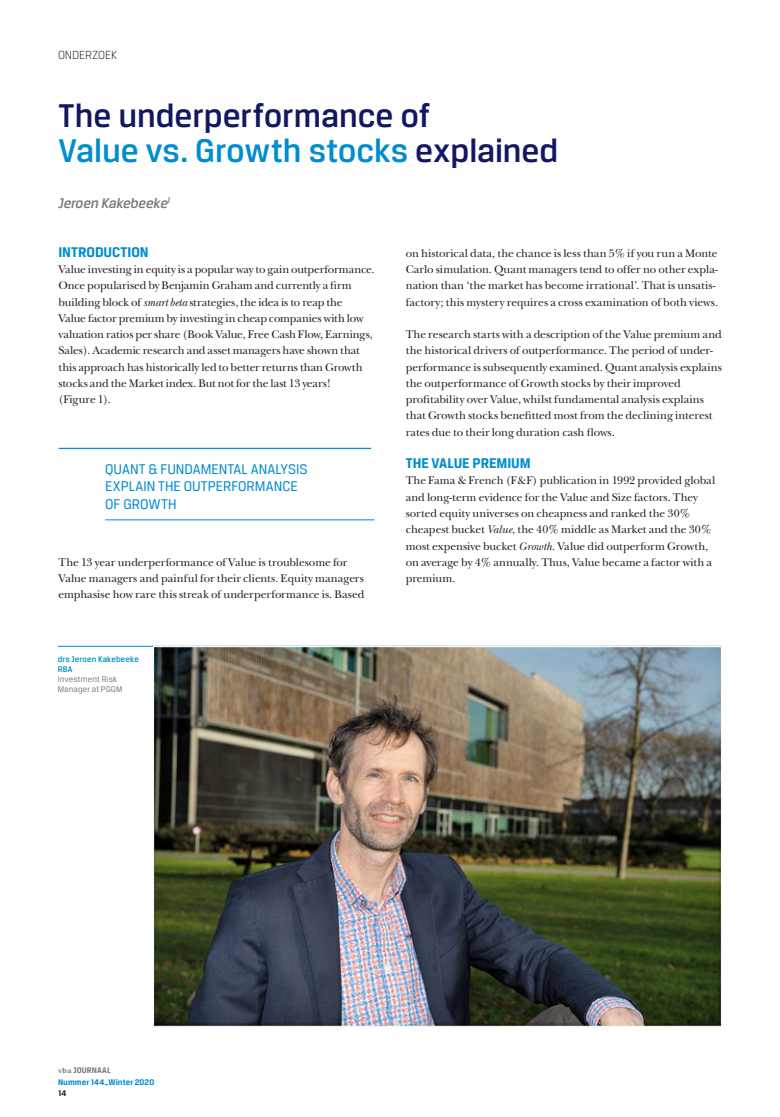
<style>
.page{position:relative;width:780px;height:1117px;background:#fff}
.page>*{position:absolute;margin:0;border:0;box-sizing:border-box;transform-origin:0 0}
.t1{font:500 35px/35px "CFA Breuer Text";color:#121761}
.t2{font:15px/17.5px "CFA Breuer Text";color:#008cd0}
.t3{font:700 15px "CFA Breuer Text";letter-spacing:-.005em;color:#008cd0}
.t4{font:italic 500 15px "CFA Breuer Text";letter-spacing:-.01em;color:#7b7a81}
.t5{font:300 12.5px "CFA Breuer Text";letter-spacing:-.015em;color:#231f20}
.t6{font:11.5px/16.2px "New Baskerville";letter-spacing:-.005em;color:#231f20}
.t7{font:700 8.75px/11.2px "CFA Breuer Text";letter-spacing:.01em;color:#008cd0}
.t8{font:8.75px/10px "CFA Breuer Text";letter-spacing:.015em;color:#7b7a81}
.t9{font:500 8.75px/10px "CFA Breuer Text";letter-spacing:.015em;color:#008cd0}
.t10{font:700 8.75px "CFA Breuer Text";color:#231f20}
.s1{color:#008cd0}
.s2{font-style:italic}
.s3{font-family:"Plantin";font-size:7.5px;color:#7b7a81}
.s4{color:#7b7a81}
</style>
<div class="page">
<hr style="left:58px;top:447px;width:313px;height:2px;background:#008cd0">
<hr style="left:105px;top:519px;width:269px;height:1px;background:#008cd0">
<hr style="left:58px;top:646px;width:96px;height:1px;background:#008cd0">
<img style="left:154px;top:646px;width:567px;height:380px">
<p class="t5" style="left:58px;top:48px;width:61px">ONDERZOEK</p>
<h1 class="t1" style="left:58px;top:97px;width:501px">The underperformance of<br><span class="s1">Value vs. Growth stocks</span> explained</h1>
<h2 class="t4" style="left:58px;top:195px;width:113px">Jeroen Kakebeeke<sup>1</sup></h2>
<h2 class="t3" style="left:58px;top:243px;width:92px">INTRODUCTION</h2>
<p class="t6" style="left:58px;top:261px;width:317px">Value investing in equity is a popular way to gain outperformance.<br>Once popularised by Benjamin Graham and currently a firm building block of <span class="s2">smart beta</span> strategies, the idea is to reap the<br>Value factor premium by investing in cheap companies with low valuation ratios per share (Book Value, Free Cash Flow, Earnings, Sales). Academic research and asset managers have shown that this approach has historically led to better returns than Growth stocks and the Market index. But not for the last 13 years!<br>(Figure 1).</p>
<p class="t6" style="left:406px;top:245px;width:314px">on historical data, the chance is less than 5% if you run a Monte Carlo simulation. Quant managers tend to offer no other expla&shy;nation than ‘the market has become irrational’. That is unsatis&shy;factory; this mystery requires a cross examination of both views.</p>
<p class="t6" style="left:406px;top:326px;width:317px">The research starts with a description of the Value premium and the historical drivers of outperformance. The period of under&shy;performance is subsequently examined. Quant analysis explains the outperformance of Growth stocks by their improved profitability over Value, whilst fundamental analysis explains that Growth stocks benefitted most from the declining interest rates due to their long duration cash flows.</p>
<h2 class="t3" style="left:406px;top:454px;width:126px">THE VALUE PREMIUM</h2>
<p class="t6" style="left:406px;top:472px;width:311px">The Fama &amp; French (F&amp;F) publication in 1992 provided global and long-term evidence for the Value and Size factors. They sorted equity universes on cheapness and ranked the 30% cheapest bucket <span class="s2">Value</span>, the 40% middle as Market and the 30% most expensive bucket <span class="s2">Growth</span>. Value did outperform Growth, on average by 4% annually. Thus, Value became a factor with a premium.</p>
<h2 class="t2" style="left:105px;top:460px;width:204px">QUANT &amp; FUNDAMENTAL ANALYSIS<br>EXPLAIN THE OUTPERFORMANCE<br>OF GROWTH</h2>
<p class="t6" style="left:58px;top:554px;width:307px">The 13 year underperformance of Value is troublesome for<br>Value managers and painful for their clients. Equity managers emphasise how rare this streak of underperformance is. Based</p>
<p class="t9" style="left:58px;top:654px;width:83px">drs Jeroen Kakebeeke<br>RBA</p>
<p class="t8" style="left:58px;top:674px;width:66px">Investment Risk<br>Manager at PGGM</p>
<p class="t7" style="left:58px;top:1064px;width:98px"><span class="s3">vba</span> <span class="s4">JOURNAAL<br></span>Nummer 144_Winter 2020</p>
<p class="t10" style="left:58px;top:1087px;width:10px">14</p>
</div>
